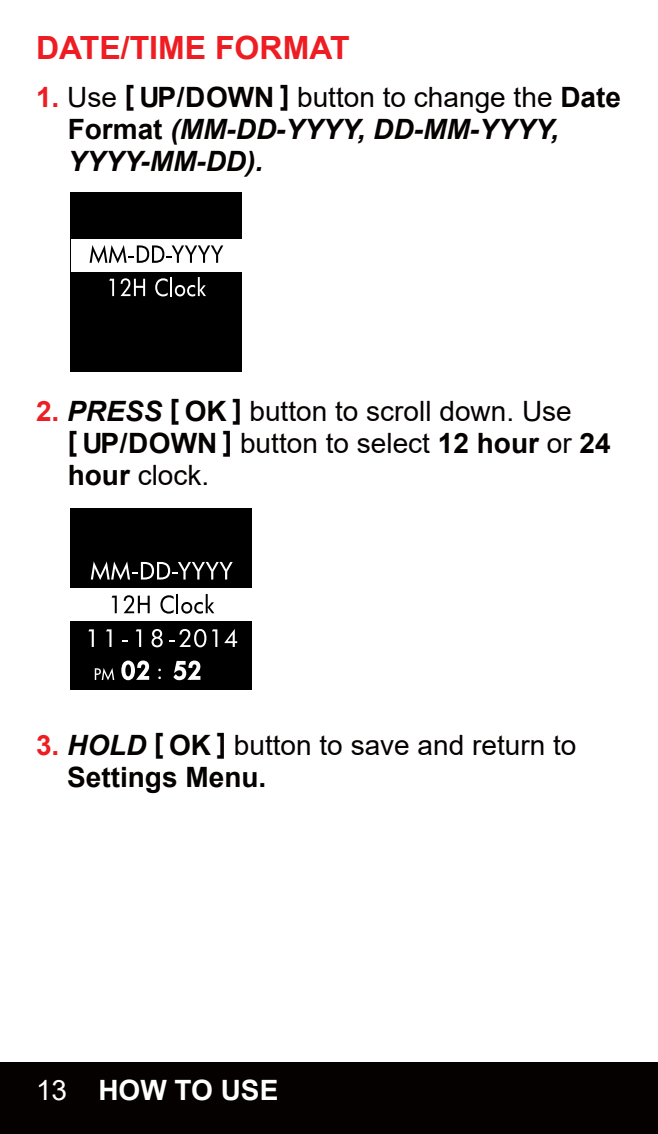
<style>
.page{position:relative;width:658px;height:1134px;background:#fff}
.page>*{position:absolute;margin:0;border:0;box-sizing:border-box;transform-origin:0 0}
.t1{font:700 32px "Arial";color:#ee1d23}
.t2{font:28px/32px "Arial";color:#060101}
.t3{font:italic 700 28px/32px "Arial";color:#060101}
.t4{font:700 28px "Arial";color:#fff}
.s1{font-style:normal;color:#ee1d23}
.s2{font-weight:400;font-style:normal}
.s3{font-style:normal}
.s4{font-weight:700;color:#ee1d23}
.s5{font-weight:700;font-style:italic}
.s6{font-weight:700}
.s7{font-weight:400}
</style>
<div class="page">
<div style="left:70px;top:193px;width:171px;height:179px;background:#000"></div>
<div style="left:71px;top:239px;width:170px;height:32px;background:#fff"></div>
<svg style="left:90px;top:245px;width:133px;height:18px"></svg>
<svg style="left:109px;top:279px;width:5px;height:17px"></svg>
<svg style="left:120px;top:278px;width:25px;height:18px"></svg>
<svg style="left:155px;top:277px;width:51px;height:19px"></svg>
<div style="left:70px;top:508px;width:182px;height:182px;background:#000"></div>
<div style="left:71px;top:588px;width:181px;height:33px;background:#fff"></div>
<svg style="left:91px;top:561px;width:142px;height:19px"></svg>
<svg style="left:112px;top:596px;width:5px;height:17px"></svg>
<svg style="left:124px;top:595px;width:26px;height:18px"></svg>
<svg style="left:160px;top:594px;width:54px;height:20px"></svg>
<svg style="left:88px;top:629px;width:6px;height:18px"></svg>
<svg style="left:106px;top:629px;width:5px;height:18px"></svg>
<svg style="left:136px;top:629px;width:5px;height:18px"></svg>
<svg style="left:151px;top:629px;width:12px;height:18px"></svg>
<svg style="left:169px;top:629px;width:37px;height:18px"></svg>
<svg style="left:212px;top:629px;width:5px;height:18px"></svg>
<svg style="left:224px;top:629px;width:13px;height:18px"></svg>
<svg style="left:121px;top:660px;width:29px;height:21px"></svg>
<svg style="left:173px;top:660px;width:28px;height:21px"></svg>
<svg style="left:95px;top:668px;width:19px;height:12px"></svg>
<svg style="left:158px;top:669px;width:3px;height:10px"></svg>
<div style="left:0;top:1062px;width:658px;height:72px;background:#060101"></div>
<p class="t1" style="left:36px;top:26px;width:315px">DATE/TIME FORMAT</p>
<p class="t3" style="left:68px;top:82px;width:555px;text-indent:-32px"><span class="s1">1.</span> <span class="s2">Use</span> <span class="s3">[ UP/DOWN ]</span> <span class="s2">button to change the</span> <span class="s3">Date<br>Format</span> (MM-DD-YYYY, DD-MM-YYYY,<br>YYYY-MM-DD).</p>
<p class="t2" style="left:68px;top:395px;width:544px;text-indent:-32px"><span class="s4">2.</span> <span class="s5">PRESS</span> <span class="s6">[ OK ]</span> button to scroll down. Use<br><span class="s6">[ UP/DOWN ]</span> button to select <span class="s6">12 hour</span> or <span class="s6">24 hour</span> clock.</p>
<p class="t2" style="left:67px;top:729px;width:511px;text-indent:-31px"><span class="s4">3.</span> <span class="s5">HOLD</span> <span class="s6">[ OK ]</span> button to save and return to<br><span class="s6">Settings Menu.</span></p>
<p class="t4" style="left:36px;top:1071px;width:244px"><span class="s7">13</span> HOW TO USE</p>
</div>
